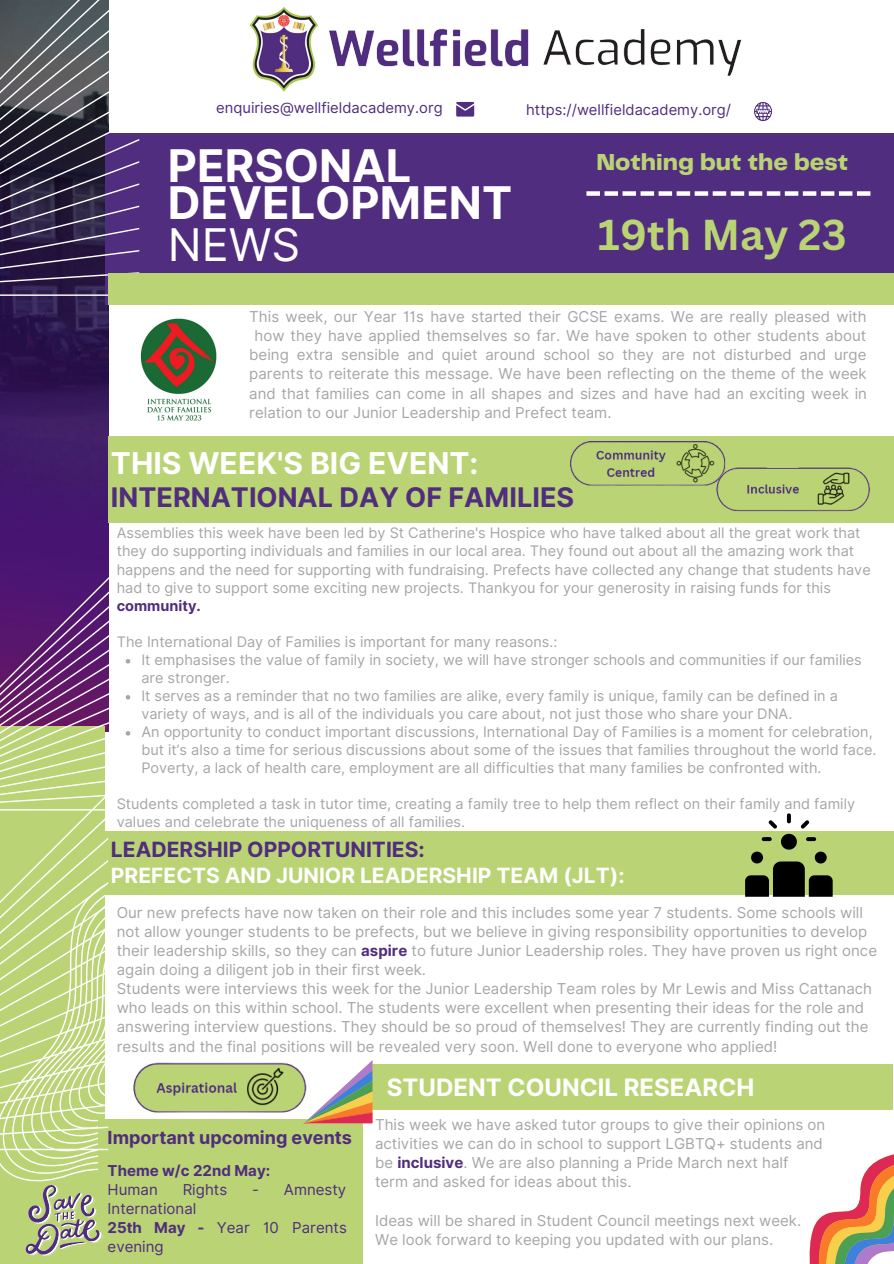
<style>
.page{position:relative;width:894px;height:1264px;background:#fff}
.page>*{position:absolute;margin:0;border:0;box-sizing:border-box;transform-origin:0 0}
.t1{font:700 45px/37.2px "Inter";color:#fff}
.t2{font:45px "Inter";color:#fff}
.t3{font:700 42px "Canva Sans";color:#bad374}
.t4{font:700 30px "Inter";color:#fff}
.t5{font:700 27px "Inter";color:#502d7e}
.t6{font:700 24px "Inter";color:#fff}
.t7{font:800 24px "Telegraf";color:#bad374}
.t8{font:700 21px "Inter";color:#fff}
.t9{font:700 21px "Inter";color:#502d7e}
.t10{font:700 18px "Inter";color:#502d7e}
.t11{font:15px/19.2px "Inter";color:#a6a6a6}
.t12{font:15px/19.2px "Inter";color:#502d7e}
.t13{font:700 15px "Inter";color:#502d7e}
.t14{font:14.7px "Inter";color:#502d7e}
.t15{font:14.4px/18px "Inter";color:#a6a6a6}
.s1{font-weight:700;color:#502d7e}
.s2{font-weight:700}
</style>
<div class="page">
<img style="left:0;top:296px;width:108px;height:157px">
<div style="left:105px;top:133px;width:788px;height:172px;background:#502d7e"></div>
<svg style="left:754px;top:102px;width:17px;height:19px"></svg>
<svg style="left:456px;top:102px;width:18px;height:15px"></svg>
<img style="left:249px;top:7px;width:493px;height:85px">
<div style="left:0;top:726px;width:105px;height:537px;background:#bad374"></div>
<svg style="left:0;top:453px;width:232px;height:340px"></svg>
<svg style="left:0;top:894px;width:350px;height:288px"></svg>
<svg style="left:0;top:0;width:139px;height:296px"></svg>
<div style="left:108px;top:436px;width:785px;height:86px;background:#bad374"></div>
<div style="left:99px;top:1119px;width:263px;height:144px;background:#bad374"></div>
<svg style="left:25px;top:1185px;width:78px;height:70px"></svg>
<div style="left:105px;top:831px;width:788px;height:63px;background:#bad374"></div>
<svg style="left:0;top:793px;width:108px;height:357px"></svg>
<svg style="left:586px;top:191px;width:284px;height:5px"></svg>
<div style="left:108px;top:273px;width:785px;height:32px;background:#bad374"></div>
<img style="left:570px;top:441px;width:156px;height:45px">
<img style="left:714px;top:464px;width:156px;height:48px">
<div style="left:372px;top:1064px;width:520px;height:45px;background:#bad374"></div>
<img style="left:140px;top:318px;width:77px;height:103px">
<svg style="left:744px;top:813px;width:88px;height:83px"></svg>
<svg style="left:809px;top:1154px;width:84px;height:109px"></svg>
<svg style="left:304px;top:1060px;width:68px;height:63px"></svg>
<img style="left:130px;top:1062px;width:180px;height:50px">
<svg style="left:126px;top:659px;width:4px;height:4px"></svg>
<svg style="left:126px;top:695px;width:4px;height:4px"></svg>
<svg style="left:126px;top:731px;width:4px;height:4px"></svg>
<p class="t14" style="left:216px;top:99px;width:228px">enquiries@wellfieldacademy.org</p>
<p class="t14" style="left:526px;top:101px;width:206px">https://wellfieldacademy.org/</p>
<p class="t1" style="left:168px;top:147px;width:345px">PERSONAL<br>DEVELOPMENT</p>
<p class="t2" style="left:168px;top:218px;width:134px">NEWS</p>
<p class="t7" style="left:596px;top:151px;width:253px">Nothing but the best</p>
<p class="t3" style="left:597px;top:205px;width:250px">19th May 23</p>
<p class="t11" style="left:249px;top:307px;width:618px">This week, our Year 11s have started their GCSE exams. We are really pleased with</p>
<p class="t11" style="left:254px;top:326px;width:613px">how they have applied themselves so far. We have spoken to other students about</p>
<p class="t11" style="left:249px;top:345px;width:618px">being extra sensible and quiet around school so they are not disturbed and urge</p>
<p class="t11" style="left:249px;top:364px;width:618px">parents to reiterate this message. We have been reflecting on the theme of the week</p>
<p class="t11" style="left:249px;top:383px;width:619px">and that families can come in all shapes and sizes and have had an exciting week in</p>
<p class="t11" style="left:249px;top:402px;width:363px">relation to our Junior Leadership and Prefect team.</p>
<p class="t4" style="left:111px;top:445px;width:369px">THIS WEEK'S BIG EVENT:</p>
<p class="t5" style="left:111px;top:481px;width:464px">INTERNATIONAL DAY OF FAMILIES</p>
<p class="t15" style="left:117px;top:524px;width:755px">Assemblies this week have been led by St Catherine's Hospice who have talked about all the great work that they do supporting individuals and families in our local area. They found out about all the amazing work that happens and the need for supporting with fundraising. Prefects have collected any change that students have had to give to support some exciting new projects. Thankyou for your generosity in raising funds for this <span class="s1">community.</span></p>
<p class="t15" style="left:117px;top:632px;width:442px">The International Day of Families is important for many reasons.:</p>
<p class="t15" style="left:141px;top:650px;width:721px">It emphasises the value of family in society, we will have stronger schools and communities if our families are stronger.</p>
<p class="t15" style="left:141px;top:686px;width:698px">It serves as a reminder that no two families are alike, every family is unique, family can be defined in a variety of ways, and is all of the individuals you care about, not just those who share your DNA.</p>
<p class="t15" style="left:141px;top:722px;width:736px">An opportunity to conduct important discussions, International Day of Families is a moment for celebration, but it’s also a time for serious discussions about some of the issues that families throughout the world face.<br>Poverty, a lack of health care, employment are all difficulties that many families be confronted with.</p>
<p class="t15" style="left:117px;top:794px;width:739px">Students completed a task in tutor time, creating a family tree to help them reflect on their family and family values and celebrate the uniqueness of all families.</p>
<p class="t9" style="left:111px;top:836px;width:315px">LEADERSHIP OPPORTUNITIES:</p>
<p class="t8" style="left:111px;top:862px;width:515px">PREFECTS AND JUNIOR LEADERSHIP TEAM (JLT):</p>
<p class="t11" style="left:117px;top:902px;width:761px">Our new prefects have now taken on their role and this includes some year 7 students. Some schools will not allow younger students to be prefects, but we believe in giving responsibility opportunities to develop their leadership skills, so they can <span class="s1">aspire</span> to future Junior Leadership roles. They have proven us right once again doing a diligent job in their first week.</p>
<p class="t11" style="left:117px;top:979px;width:756px">Students were interviews this week for the Junior Leadership Team roles by Mr Lewis and Miss Cattanach who leads on this within school. The students were excellent when presenting their ideas for the role and answering interview questions. They should be so proud of themselves! They are currently finding out the results and the final positions will be revealed very soon. Well done to everyone who applied!</p>
<p class="t10" style="left:108px;top:1127px;width:246px">Important upcoming events</p>
<p class="t13" style="left:108px;top:1161px;width:164px">Theme w/c 22nd May:</p>
<p class="t12" style="left:108px;top:1179px;width:52px">Human</p>
<p class="t12" style="left:183px;top:1179px;width:46px">Rights</p>
<p class="t12" style="left:252px;top:1179px;width:96px">- Amnesty</p>
<p class="t12" style="left:108px;top:1198px;width:90px">International</p>
<p class="t12" style="left:108px;top:1218px;width:241px"><span class="s2">25th May -</span> Year 10 Parents evening</p>
<p class="t6" style="left:386px;top:1072px;width:369px">STUDENT COUNCIL RESEARCH</p>
<p class="t11" style="left:375px;top:1114px;width:451px">This week we have asked tutor groups to give their opinions on activities we can do in school to support LGBTQ+ students and be <span class="s1">inclusive</span>. We are also planning a Pride March next half term and asked for ideas about this.</p>
<p class="t11" style="left:375px;top:1210px;width:427px">Ideas will be shared in Student Council meetings next week.<br>We look forward to keeping you updated with our plans.</p>
</div>
